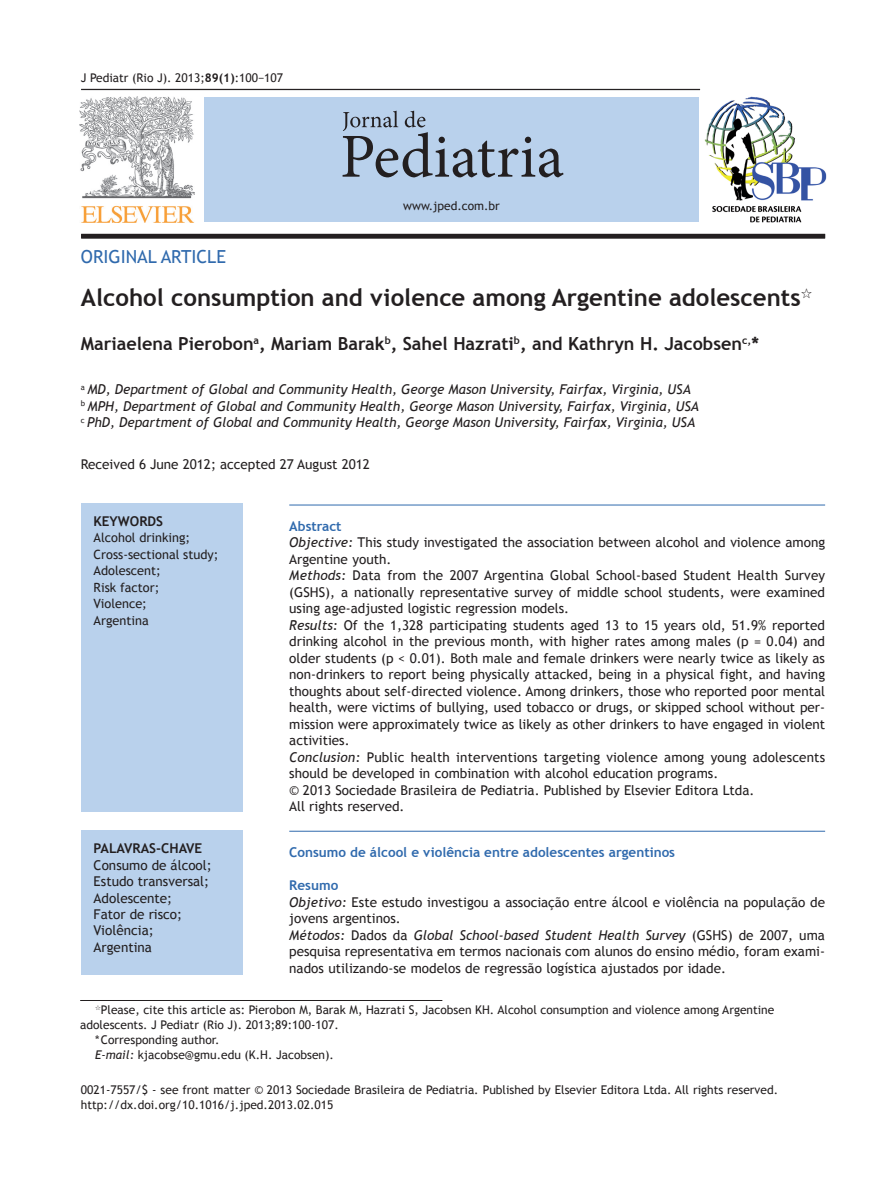
<style>
.page{position:relative;width:893px;height:1190px;background:#fff}
.page>*{position:absolute;margin:0;border:0;box-sizing:border-box;transform-origin:0 0}
.t1{font:700 24px "Trebuchet MS";color:#231f20}
.t2{font:700 18px "Trebuchet MS";color:#231f20}
.t3{font:18px "Trebuchet MS";color:#306aad}
.t4{font:13.5px/16.5px "Trebuchet MS";color:#231f20}
.t5{font:italic 13.5px/16.5px "Trebuchet MS";color:#231f20}
.t6{font:700 13.5px "Trebuchet MS";color:#306aad}
.t7{font:700 13.5px "Trebuchet MS";color:#231f20}
.t8{font:12.75px/16.5px "Trebuchet MS";color:#231f20}
.t9{font:12px/15px "Trebuchet MS";color:#231f20}
.s1{font-weight:700}
.s2{font-weight:700;color:#306aad}
.s3{font-style:italic}
</style>
<div class="page">
<div style="left:81px;top:234px;width:744px;height:5px;background:#686666"></div>
<div style="left:204px;top:97px;width:495px;height:125px;background:#b9d1ec"></div>
<img style="left:80px;top:96px;width:114px;height:127px">
<svg style="left:343px;top:111px;width:220px;height:66px"></svg>
<img style="left:704px;top:96px;width:123px;height:127px">
<hr style="left:81px;top:89px;width:619px;height:1px;background:#231f20">
<hr style="left:81px;top:234px;width:744px;height:4px;background:#231f20">
<hr style="left:80px;top:1000px;width:362px;height:1px;background:#231f20">
<div style="left:81px;top:830px;width:161px;height:145px;background:#b9d1ec"></div>
<hr style="left:289px;top:831px;width:536px;height:1px;background:#306aad">
<div style="left:81px;top:503px;width:161px;height:309px;background:#b9d1ec"></div>
<hr style="left:289px;top:505px;width:536px;height:1px;background:#306aad">
<p class="t9" style="left:81px;top:71px;width:204px">J Pediatr (Rio J). 2013;<span class="s1">89(1)</span>:100−107</p>
<p class="t9" style="left:403px;top:198px;width:98px">www.jped.com.br</p>
<h2 class="t3" style="left:81px;top:246px;width:147px">ORIGINAL ARTICLE</h2>
<h1 class="t1" style="left:81px;top:282px;width:733px">Alcohol consumption and violence among Argentine adolescents☆</h1>
<h2 class="t2" style="left:81px;top:333px;width:680px">Mariaelena Pierobon<sup>a</sup>, Mariam Barak<sup>b</sup>, Sahel Hazrati<sup>b</sup>, and Kathryn H. Jacobsen<sup>c,</sup>*</h2>
<p class="t5" style="left:81px;top:382px;width:620px"><sup>a</sup> MD, Department of Global and Community Health, George Mason University, Fairfax, Virginia, USA<br><sup>b</sup> MPH, Department of Global and Community Health, George Mason University, Fairfax, Virginia, USA <sup>c</sup> PhD, Department of Global and Community Health, George Mason University, Fairfax, Virginia, USA</p>
<p class="t4" style="left:81px;top:457px;width:291px">Received 6 June 2012; accepted 27 August 2012</p>
<p class="t7" style="left:94px;top:512px;width:71px">KEYWORDS</p>
<p class="t8" style="left:94px;top:529px;width:126px">Alcohol drinking;<br>Cross-sectional study;<br>Adolescent;<br>Risk factor;<br>Violence;<br>Argentina</p>
<p class="t4" style="left:289px;top:518px;width:537px"><span class="s2">Abstract<br></span><span class="s3">Objective:</span> This study investigated the association between alcohol and violence among Argentine youth.<br><span class="s3">Methods:</span> Data from the 2007 Argentina Global School-based Student Health Survey (GSHS), a nationally representative survey of middle school students, were examined using age-adjusted logistic regression models.<br><span class="s3">Results:</span> Of the 1,328 participating students aged 13 to 15 years old, 51.9% reported drinking alcohol in the previous month, with higher rates among males (p = 0.04) and older students (p &lt; 0.01). Both male and female drinkers were nearly twice as likely as non-drinkers to report being physically attacked, being in a physical fight, and having thoughts about self-directed violence. Among drinkers, those who reported poor mental health, were victims of bullying, used tobacco or drugs, or skipped school without per&shy;mission were approximately twice as likely as other drinkers to have engaged in violent activities.<br><span class="s3">Conclusion:</span> Public health interventions targeting violence among young adolescents should be developed in combination with alcohol education programs.<br>© 2013 Sociedade Brasileira de Pediatria. Published by Elsevier Editora Ltda.<br>All rights reserved.</p>
<p class="t7" style="left:94px;top:840px;width:110px">PALAVRAS-CHAVE</p>
<p class="t4" style="left:94px;top:857px;width:120px">Consumo de álcool;<br>Estudo transversal;<br>Adolescente;<br>Fator de risco;<br>Violência;<br>Argentina</p>
<p class="t6" style="left:289px;top:844px;width:387px">Consumo de álcool e violência entre adolescentes argentinos</p>
<p class="t4" style="left:289px;top:877px;width:537px"><span class="s2">Resumo<br></span><span class="s3">Objetivo:</span> Este estudo investigou a associação entre álcool e violência na população de jovens argentinos.<br><span class="s3">Métodos:</span> Dados da <span class="s3">Global School-based Student Health Survey</span> (GSHS) de 2007, uma pesquisa representativa em termos nacionais com alunos do ensino médio, foram exami&shy;nados utilizando-se modelos de regressão logística ajustados por idade.</p>
<p class="t9" style="left:95px;top:1002px;width:681px">☆Please, cite this article as: Pierobon M, Barak M, Hazrati S, Jacobsen KH. Alcohol consumption and violence among Argentine</p>
<p class="t9" style="left:80px;top:1017px;width:260px">adolescents. J Pediatr (Rio J). 2013;89:100-107.</p>
<p class="t9" style="left:95px;top:1032px;width:126px">*Corresponding author.</p>
<p class="t9" style="left:95px;top:1047px;width:240px"><span class="s3">E-mail:</span> kjacobse@gmu.edu (K.H. Jacobsen).</p>
<p class="t9" style="left:81px;top:1082px;width:699px">0021-7557/$ - see front matter © 2013 Sociedade Brasileira de Pediatria. Published by Elsevier Editora Ltda. All rights reserved. http://dx.doi.org/10.1016/j.jped.2013.02.015</p>
</div>
